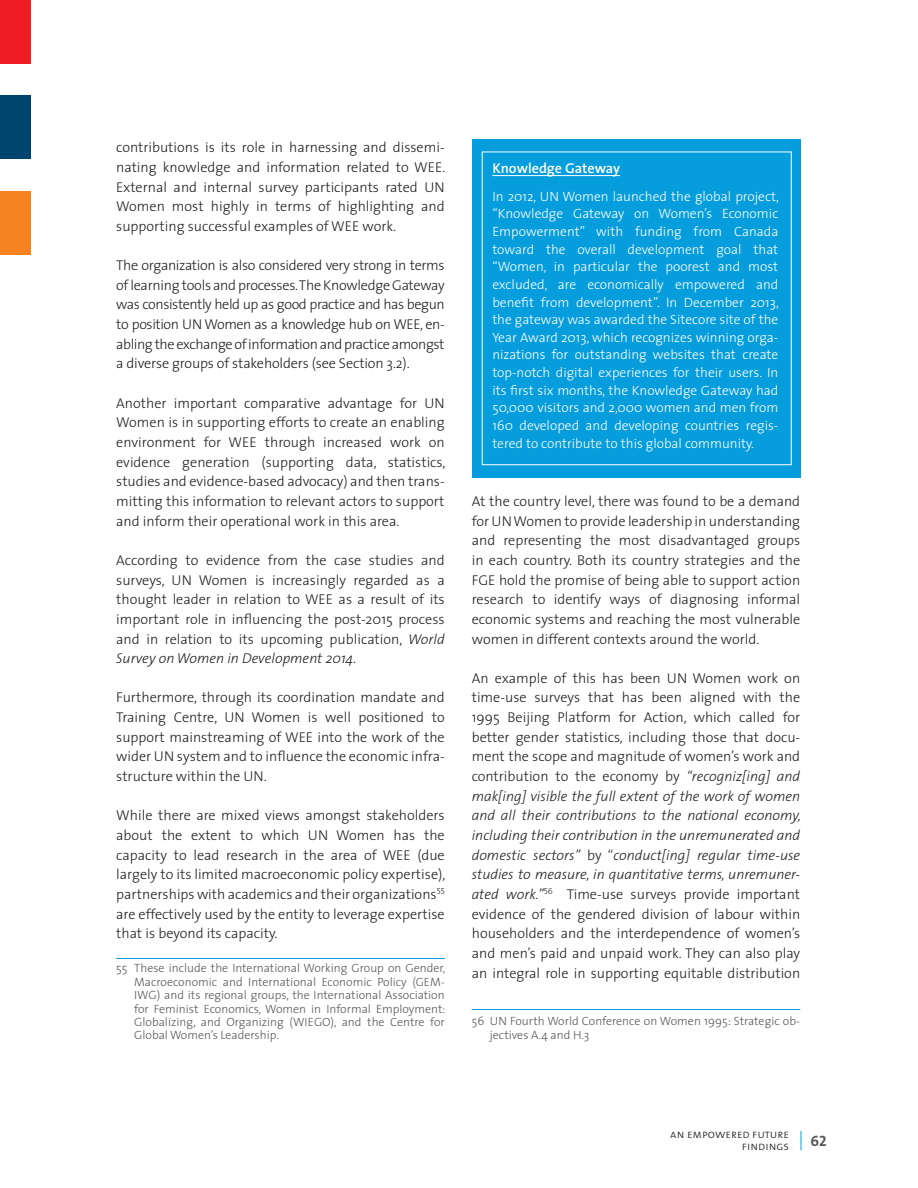
<style>
.page{position:relative;width:918px;height:1188px;background:#fff}
.page>*{position:absolute;margin:0;border:0;box-sizing:border-box;transform-origin:0 0}
.t1{font:15px "The Sans Bold Caps";color:#57585a}
.t2{font:300 14.25px/19.6px "The Sans";color:#231f20;text-align:justify}
.t3{font:600 14.25px "The Sans";color:#fff}
.t4{font:300 13.5px/17.7px "The Sans";color:#fff;text-align:justify}
.t5{font:300 12px/13.5px "The Sans";color:#57585a;text-align:justify}
.t6{font:12px/12px "The Sans Light Caps";color:#231f20;text-align:right}
.s1{font-style:italic}
</style>
<div class="page">
<svg style="left:801px;top:1131px;width:1px;height:19px"></svg>
<hr style="left:116px;top:958px;width:329px;height:1px;background:#069ddc">
<hr style="left:472px;top:1009px;width:328px;height:1px;background:#069ddc">
<div style="left:472px;top:139px;width:329px;height:338px;background:#069ddc"></div>
<div style="left:482px;top:152px;width:310px;height:313px;border:1px solid #fff"></div>
<hr style="left:492px;top:175px;width:128px;height:1px;background:#fff">
<div style="left:0;top:0;width:31px;height:64px;background:#ee1d23"></div>
<div style="left:0;top:96px;width:31px;height:63px;background:#00456e"></div>
<div style="left:0;top:191px;width:31px;height:64px;background:#f58420"></div>
<p class="t2" style="left:116px;top:137px;width:331px">contributions is its role in harnessing and dissemi&shy;nating knowledge and information related to WEE.<br>External and internal survey participants rated UN Women most highly in terms of highlighting and supporting successful examples of WEE work.</p>
<p class="t2" style="left:116px;top:255px;width:330px">The organization is also considered very strong in terms of learning tools and processes. The Knowledge Gateway was consistently held up as good practice and has begun to position UN Women as a knowledge hub on WEE, en&shy;abling the exchange of information and practice amongst a diverse groups of stakeholders (see Section 3.2).</p>
<p class="t2" style="left:116px;top:393px;width:331px">Another important comparative advantage for UN Women is in supporting efforts to create an enabling environment for WEE through increased work on evidence generation (supporting data, statistics, studies and evidence-based advocacy) and then trans&shy;mitting this information to relevant actors to support and inform their operational work in this area.</p>
<p class="t2" style="left:116px;top:550px;width:330px">According to evidence from the case studies and surveys, UN Women is increasingly regarded as a thought leader in relation to WEE as a result of its important role in influencing the post-2015 process and in relation to its upcoming publication, <span class="s1">World Survey on Women in Development 2014</span>.</p>
<p class="t2" style="left:116px;top:687px;width:330px">Furthermore, through its coordination mandate and Training Centre, UN Women is well positioned to support mainstreaming of WEE into the work of the wider UN system and to influence the economic infra&shy;structure within the UN.</p>
<p class="t2" style="left:116px;top:805px;width:331px">While there are mixed views amongst stakeholders about the extent to which UN Women has the capacity to lead research in the area of WEE (due largely to its limited macroeconomic policy expertise), partnerships with academics and their organizations<sup>55 </sup>are effectively used by the entity to leverage expertise that is beyond its capacity.</p>
<p class="t5" style="left:134px;top:961px;width:313px;text-indent:-18px">55 These include the International Working Group on Gender, Macroeconomic and International Economic Policy (GEM-IWG) and its regional groups, the International Association for Feminist Economics, Women in Informal Employment:<br>Globalizing, and Organizing (WIEGO), and the Centre for Global Women’s Leadership.</p>
<p class="t3" style="left:492px;top:157px;width:129px">Knowledge Gateway</p>
<p class="t4" style="left:492px;top:187px;width:288px">In 2012, UN Women launched the global project, “Knowledge Gateway on Women’s Economic Empowerment” with funding from Canada toward the overall development goal that “Women, in particular the poorest and most excluded, are economically empowered and benefit from development”. In December 2013, the gateway was awarded the Sitecore site of the Year Award 2013, which recognizes winning orga&shy;nizations for outstanding websites that create top-notch digital experiences for their users. In its first six months, the Knowledge Gateway had 50,000 visitors and 2,000 women and men from 160 developed and developing countries regis&shy;tered to contribute to this global community.</p>
<p class="t2" style="left:472px;top:491px;width:330px">At the country level, there was found to be a demand for UN Women to provide leadership in understanding and representing the most disadvantaged groups in each country. Both its country strategies and the FGE hold the promise of being able to support action research to identify ways of diagnosing informal economic systems and reaching the most vulnerable women in different contexts around the world.</p>
<p class="t2" style="left:472px;top:668px;width:331px">An example of this has been UN Women work on time-use surveys that has been aligned with the 1995 Beijing Platform for Action, which called for better gender statistics, including those that docu&shy;ment the scope and magnitude of women’s work and contribution to the economy by <span class="s1">“recogniz[ing] and mak[ing] visible the full extent of the work of women and all their contributions to the national economy, including their contribution in the unremunerated and domestic sectors”</span> by “<span class="s1">conduct[ing] regular time-use studies to measure, in quantitative terms, unremuner&shy;ated work.”</span><sup>56</sup> Time-use surveys provide important evidence of the gendered division of labour within householders and the interdependence of women’s and men’s paid and unpaid work. They can also play an integral role in supporting equitable distribution</p>
<p class="t5" style="left:490px;top:1013px;width:312px;line-height:15px;text-indent:-18px">56 UN Fourth World Conference on Women 1995: Strategic ob&shy;jectives A.4 and H.3</p>
<p class="t6" style="left:670px;top:1128px;width:120px">an empowered future findings</p>
<p class="t1" style="left:810px;top:1129px;width:18px">62</p>
</div>
